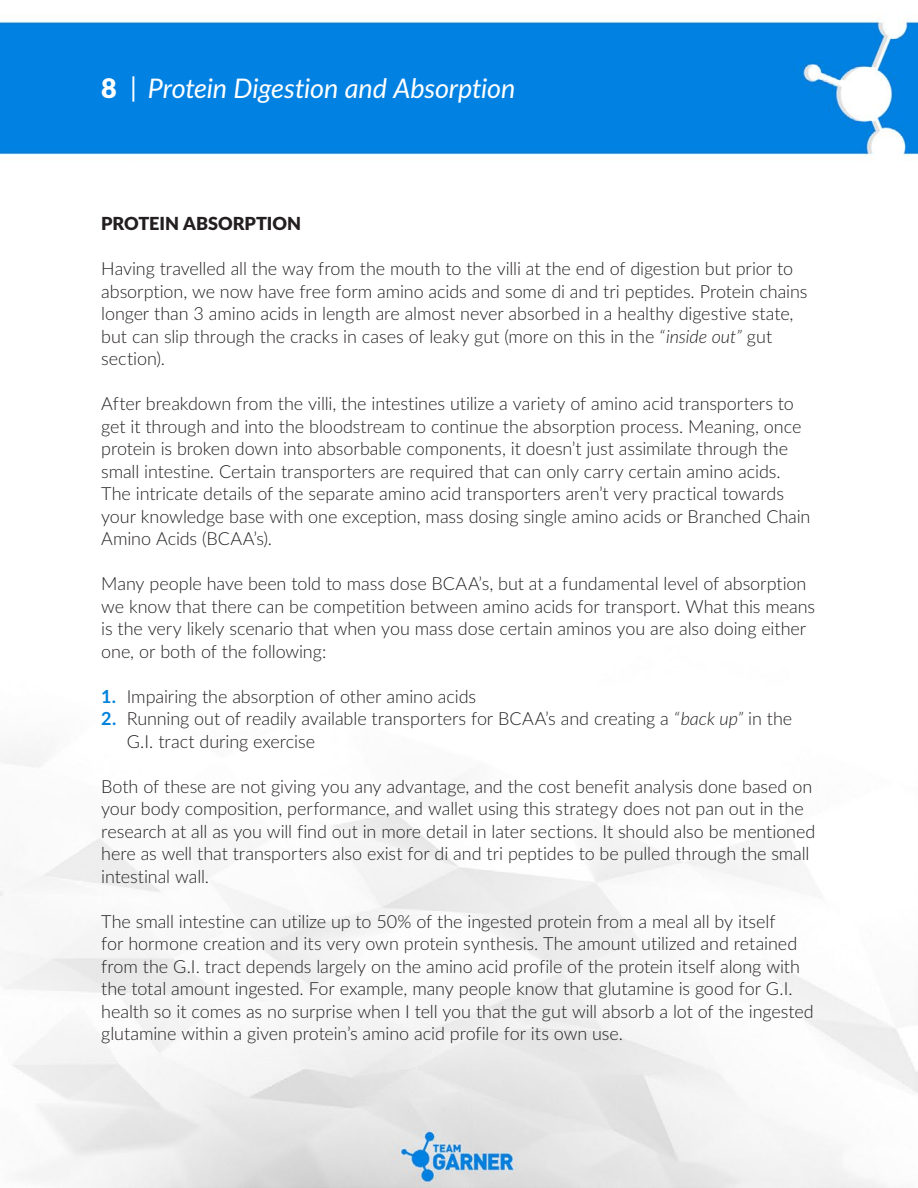
<style>
.page{position:relative;width:918px;height:1188px;background:#fff}
.page>*{position:absolute;margin:0;border:0;box-sizing:border-box;transform-origin:0 0}
.t1{font:italic 27px "Lato";letter-spacing:-.005em;color:#fff}
.t2{font:300 18px/22.5px "Lato";letter-spacing:-.005em;color:#231f20}
.t3{font:900 18px "Lato";color:#231f20}
.s1{font-weight:900;font-style:normal}
.s2{font-style:normal}
.s3{font-style:italic}
.s4{font-weight:700;color:#0082dd}
</style>
<div class="page">
<img style="left:0;top:20px;width:918px;height:1168px">
<h1 class="t1" style="left:101px;top:69px;width:416px"><span class="s1">8</span> <span class="s2">|</span> Protein Digestion and Absorption</h1>
<p class="t3" style="left:101px;top:210px;width:201px">PROTEIN ABSORPTION</p>
<p class="t2" style="left:101px;top:257px;width:708px">Having travelled all the way from the mouth to the villi at the end of digestion but prior to absorption, we now have free form amino acids and some di and tri peptides. Protein chains longer than 3 amino acids in length are almost never absorbed in a healthy digestive state, but can slip through the cracks in cases of leaky gut (more on this in the <span class="s3">“inside out”</span> gut section).</p>
<p class="t2" style="left:101px;top:392px;width:711px">After breakdown from the villi, the intestines utilize a variety of amino acid transporters to get it through and into the bloodstream to continue the absorption process. Meaning, once protein is broken down into absorbable components, it doesn’t just assimilate through the small intestine. Certain transporters are required that can only carry certain amino acids.<br>The intricate details of the separate amino acid transporters aren’t very practical towards your knowledge base with one exception, mass dosing single amino acids or Branched Chain Amino Acids (BCAA’s).</p>
<p class="t2" style="left:101px;top:572px;width:715px">Many people have been told to mass dose BCAA’s, but at a fundamental level of absorption we know that there can be competition between amino acids for transport. What this means is the very likely scenario that when you mass dose certain aminos you are also doing either one, or both of the following:</p>
<p class="t2" style="left:101px;top:685px;width:376px"><span class="s4">1.</span> Impairing the absorption of other amino acids</p>
<p class="t2" style="left:127px;top:707px;width:667px;text-indent:-26px"><span class="s4">2.</span> Running out of readily available transporters for BCAA’s and creating a <span class="s3">“back up”</span> in the<br>G.I. tract during exercise</p>
<p class="t2" style="left:101px;top:775px;width:716px">Both of these are not giving you any advantage, and the cost benefit analysis done based on your body composition, performance, and wallet using this strategy does not pan out in the research at all as you will find out in more detail in later sections. It should also be mentioned here as well that transporters also exist for di and tri peptides to be pulled through the small intestinal wall.</p>
<p class="t2" style="left:101px;top:910px;width:714px">The small intestine can utilize up to 50% of the ingested protein from a meal all by itself<br>for hormone creation and its very own protein synthesis. The amount utilized and retained from the G.I. tract depends largely on the amino acid profile of the protein itself along with the total amount ingested. For example, many people know that glutamine is good for G.I. health so it comes as no surprise when I tell you that the gut will absorb a lot of the ingested glutamine within a given protein’s amino acid profile for its own use.</p>
</div>
